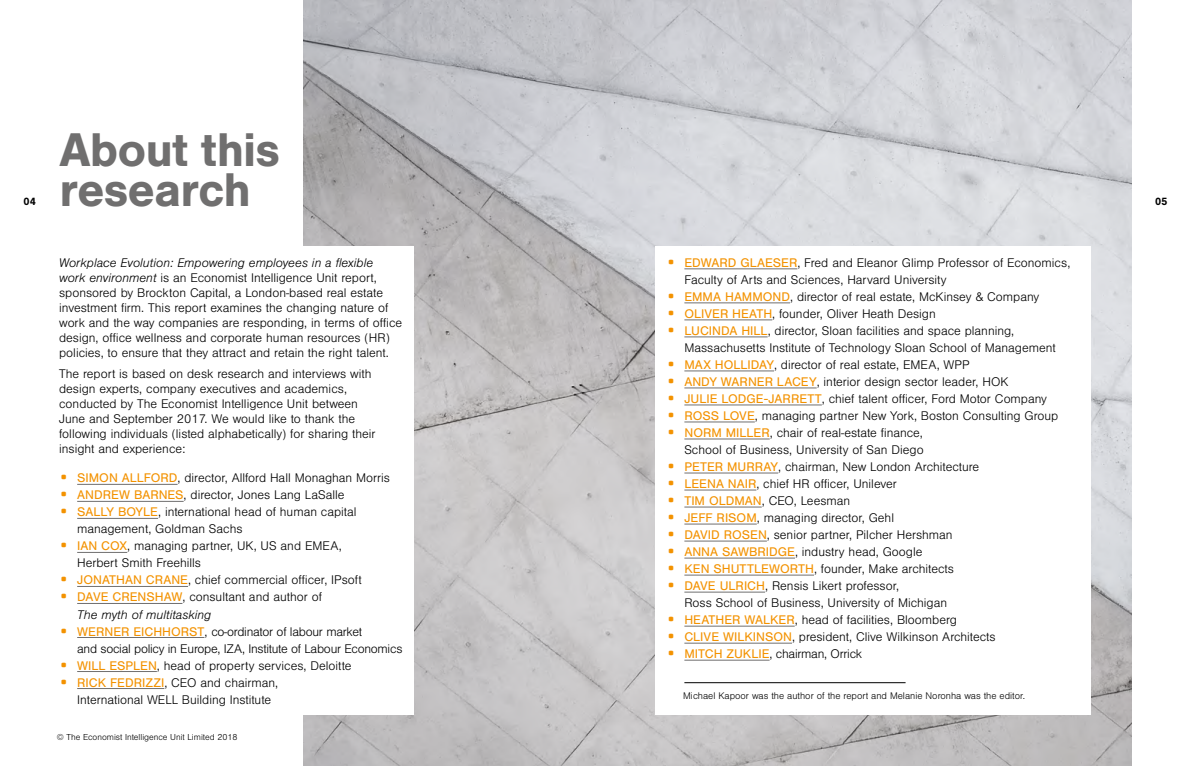
<style>
.page{position:relative;width:1191px;height:766px;background:#fff}
.page>*{position:absolute;margin:0;border:0;box-sizing:border-box;transform-origin:0 0}
.t1{font:700 49px/40.3px "Nimbus San";letter-spacing:-.02em;color:#706f6f}
.t2{font:300 13px/15px "Nimbus San";color:#000}
.t3{font:300 13px/17px "Nimbus San";letter-spacing:-.02em;color:#000}
.t4{font:700 11px "Nimbus San";color:#000}
.t5{font:300 10px "Nimbus San";color:#000}
.t6{font:300 9px "Nimbus San";color:#000}
.s1{font-style:italic}
.s2{font-family:"OCRA Std";font-weight:400;color:#f39200}
.s3{font-weight:400;color:#f39200}
</style>
<div class="page">
<img style="left:304px;top:0;width:827px;height:765px">
<div style="left:48px;top:247px;width:366px;height:467px;background:#fff"></div>
<hr style="left:77px;top:484px;width:101px;height:1px;background:#706f6f">
<hr style="left:77px;top:501px;width:107px;height:1px;background:#706f6f">
<hr style="left:77px;top:518px;width:81px;height:1px;background:#706f6f">
<hr style="left:77px;top:552px;width:50px;height:1px;background:#706f6f">
<hr style="left:77px;top:586px;width:111px;height:1px;background:#706f6f">
<hr style="left:77px;top:603px;width:105px;height:1px;background:#706f6f">
<hr style="left:77px;top:637px;width:127px;height:1px;background:#706f6f">
<hr style="left:77px;top:671px;width:80px;height:1px;background:#706f6f">
<hr style="left:77px;top:688px;width:87px;height:1px;background:#706f6f">
<div style="left:655px;top:247px;width:435px;height:467px;background:#fff"></div>
<hr style="left:684px;top:268px;width:113px;height:1px;background:#706f6f">
<hr style="left:684px;top:302px;width:106px;height:1px;background:#706f6f">
<hr style="left:684px;top:319px;width:88px;height:1px;background:#706f6f">
<hr style="left:684px;top:336px;width:83px;height:1px;background:#706f6f">
<hr style="left:684px;top:370px;width:90px;height:1px;background:#706f6f">
<hr style="left:684px;top:387px;width:132px;height:1px;background:#706f6f">
<hr style="left:684px;top:404px;width:138px;height:1px;background:#706f6f">
<hr style="left:684px;top:421px;width:71px;height:1px;background:#706f6f">
<hr style="left:684px;top:438px;width:85px;height:1px;background:#706f6f">
<hr style="left:684px;top:472px;width:94px;height:1px;background:#706f6f">
<hr style="left:684px;top:489px;width:72px;height:1px;background:#706f6f">
<hr style="left:684px;top:506px;width:77px;height:1px;background:#706f6f">
<hr style="left:684px;top:523px;width:73px;height:1px;background:#706f6f">
<hr style="left:684px;top:540px;width:83px;height:1px;background:#706f6f">
<hr style="left:684px;top:557px;width:111px;height:1px;background:#706f6f">
<hr style="left:684px;top:574px;width:130px;height:1px;background:#706f6f">
<hr style="left:684px;top:591px;width:81px;height:1px;background:#706f6f">
<hr style="left:684px;top:625px;width:110px;height:1px;background:#706f6f">
<hr style="left:684px;top:642px;width:108px;height:1px;background:#706f6f">
<hr style="left:684px;top:659px;width:85px;height:1px;background:#706f6f">
<hr style="left:684px;top:682px;width:221px;height:1px;background:#000">
<h1 class="t1" style="left:60px;top:130px;width:222px">About this research</h1>
<p class="t4" style="left:24px;top:195px;width:14px">04</p>
<p class="t4" style="left:1155px;top:195px;width:14px">05</p>
<p class="t2" style="left:59px;top:255px;width:344px"><span class="s1">Workplace Evolution: Empowering employees in a flexible work environment</span> is an Economist Intelligence Unit report, sponsored by Brockton Capital, a London-based real estate investment firm. This report examines the changing nature of work and the way companies are responding, in terms of office design, office wellness and corporate human resources (HR) policies, to ensure that they attract and retain the right talent.</p>
<p class="t2" style="left:59px;top:366px;width:318px">The report is based on desk research and interviews with design experts, company executives and academics, conducted by The Economist Intelligence Unit between June and September 2017. We would like to thank the following individuals (listed alphabetically) for sharing their insight and experience:</p>
<p class="t2" style="left:59px;top:471px;width:332px"><span class="s2">•</span> <span class="s3">SIMON ALLFORD</span>, director, Allford Hall Monaghan Morris</p>
<p class="t2" style="left:59px;top:488px;width:287px"><span class="s2">•</span> <span class="s3">ANDREW BARNES</span>, director, Jones Lang LaSalle</p>
<p class="t2" style="left:77px;top:504px;width:281px;line-height:17px;text-indent:-18px"><span class="s2">•</span> <span class="s3">SALLY BOYLE</span>, international head of human capital management, Goldman Sachs</p>
<p class="t2" style="left:77px;top:538px;width:266px;line-height:17px;text-indent:-18px"><span class="s2">•</span> <span class="s3">IAN COX</span>, managing partner, UK, US and EMEA,<br>Herbert Smith Freehills</p>
<p class="t2" style="left:59px;top:573px;width:304px"><span class="s2">•</span> <span class="s3">JONATHAN CRANE</span>, chief commercial officer, IPsoft</p>
<p class="t2" style="left:77px;top:589px;width:246px;line-height:17px;text-indent:-18px"><span class="s2">•</span> <span class="s3">DAVE CRENSHAW</span>, consultant and author of<br><span class="s1">The myth of multitasking</span></p>
<p class="t3" style="left:77px;top:623px;width:327px;text-indent:-18px"><span class="s2">•</span> <span class="s3">WERNER EICHHORST</span>, co-ordinator of labour market<br>and social policy in Europe, IZA, Institute of Labour Economics</p>
<p class="t2" style="left:59px;top:658px;width:294px"><span class="s2">•</span> <span class="s3">WILL ESPLEN</span>, head of property services, Deloitte</p>
<p class="t2" style="left:77px;top:674px;width:203px;line-height:17px;text-indent:-18px"><span class="s2">•</span> <span class="s3">RICK FEDRIZZI</span>, CEO and chairman,<br>International WELL Building Institute</p>
<p class="t6" style="left:57px;top:732px;width:182px">© The Economist Intelligence Unit Limited 2018</p>
<p class="t2" style="left:684px;top:254px;width:387px;line-height:17px;text-indent:-18px"><span class="s2">•</span> <span class="s3">EDWARD GLAESER</span>, Fred and Eleanor Glimp Professor of Economics,<br>Faculty of Arts and Sciences, Harvard University</p>
<p class="t2" style="left:666px;top:289px;width:374px"><span class="s2">•</span> <span class="s3">EMMA HAMMOND</span>, director of real estate, McKinsey &amp; Company</p>
<p class="t2" style="left:666px;top:306px;width:271px"><span class="s2">•</span> <span class="s3">OLIVER HEATH</span>, founder, Oliver Heath Design</p>
<p class="t2" style="left:684px;top:322px;width:373px;line-height:17px;text-indent:-18px"><span class="s2">•</span> <span class="s3">LUCINDA HILL</span>, director, Sloan facilities and space planning,<br>Massachusetts Institute of Technology Sloan School of Management</p>
<p class="t2" style="left:666px;top:357px;width:305px"><span class="s2">•</span> <span class="s3">MAX HOLLIDAY</span>, director of real estate, EMEA, WPP</p>
<p class="t2" style="left:666px;top:374px;width:343px"><span class="s2">•</span> <span class="s3">ANDY WARNER LACEY</span>, interior design sector leader, HOK</p>
<p class="t2" style="left:666px;top:391px;width:382px"><span class="s2">•</span> <span class="s3">JULIE LODGE-JARRETT</span>, chief talent officer, Ford Motor Company</p>
<p class="t2" style="left:666px;top:408px;width:393px"><span class="s2">•</span> <span class="s3">ROSS LOVE</span>, managing partner New York, Boston Consulting Group</p>
<p class="t2" style="left:666px;top:424px;width:259px;line-height:17px;text-align:right"><span class="s2">•</span> <span class="s3">NORM MILLER</span>, chair of real-estate finance,<br>School of Business, University of San Diego</p>
<p class="t2" style="left:666px;top:459px;width:314px"><span class="s2">•</span> <span class="s3">PETER MURRAY</span>, chairman, New London Architecture</p>
<p class="t2" style="left:666px;top:476px;width:232px"><span class="s2">•</span> <span class="s3">LEENA NAIR</span>, chief HR officer, Unilever</p>
<p class="t2" style="left:666px;top:493px;width:185px"><span class="s2">•</span> <span class="s3">TIM OLDMAN</span>, CEO, Leesman</p>
<p class="t2" style="left:666px;top:510px;width:229px"><span class="s2">•</span> <span class="s3">JEFF RISOM</span>, managing director, Gehl</p>
<p class="t2" style="left:666px;top:527px;width:288px"><span class="s2">•</span> <span class="s3">DAVID ROSEN</span>, senior partner, Pilcher Hershman</p>
<p class="t2" style="left:666px;top:544px;width:258px"><span class="s2">•</span> <span class="s3">ANNA SAWBRIDGE</span>, industry head, Google</p>
<p class="t2" style="left:666px;top:561px;width:289px"><span class="s2">•</span> <span class="s3">KEN SHUTTLEWORTH</span>, founder, Make architects</p>
<p class="t2" style="left:684px;top:577px;width:264px;line-height:17px;text-indent:-18px"><span class="s2">•</span> <span class="s3">DAVE ULRICH</span>, Rensis Likert professor,<br>Ross School of Business, University of Michigan</p>
<p class="t2" style="left:666px;top:612px;width:292px"><span class="s2">•</span> <span class="s3">HEATHER WALKER</span>, head of facilities, Bloomberg</p>
<p class="t2" style="left:666px;top:629px;width:331px"><span class="s2">•</span> <span class="s3">CLIVE WILKINSON</span>, president, Clive Wilkinson Architects</p>
<p class="t3" style="left:666px;top:645px;width:197px"><span class="s2">•</span> <span class="s3">MITCH ZUKLIE</span>, chairman, Orrick</p>
<p class="t5" style="left:683px;top:690px;width:343px">Michael Kapoor was the author of the report and Melanie Noronha was the editor.</p>
</div>
